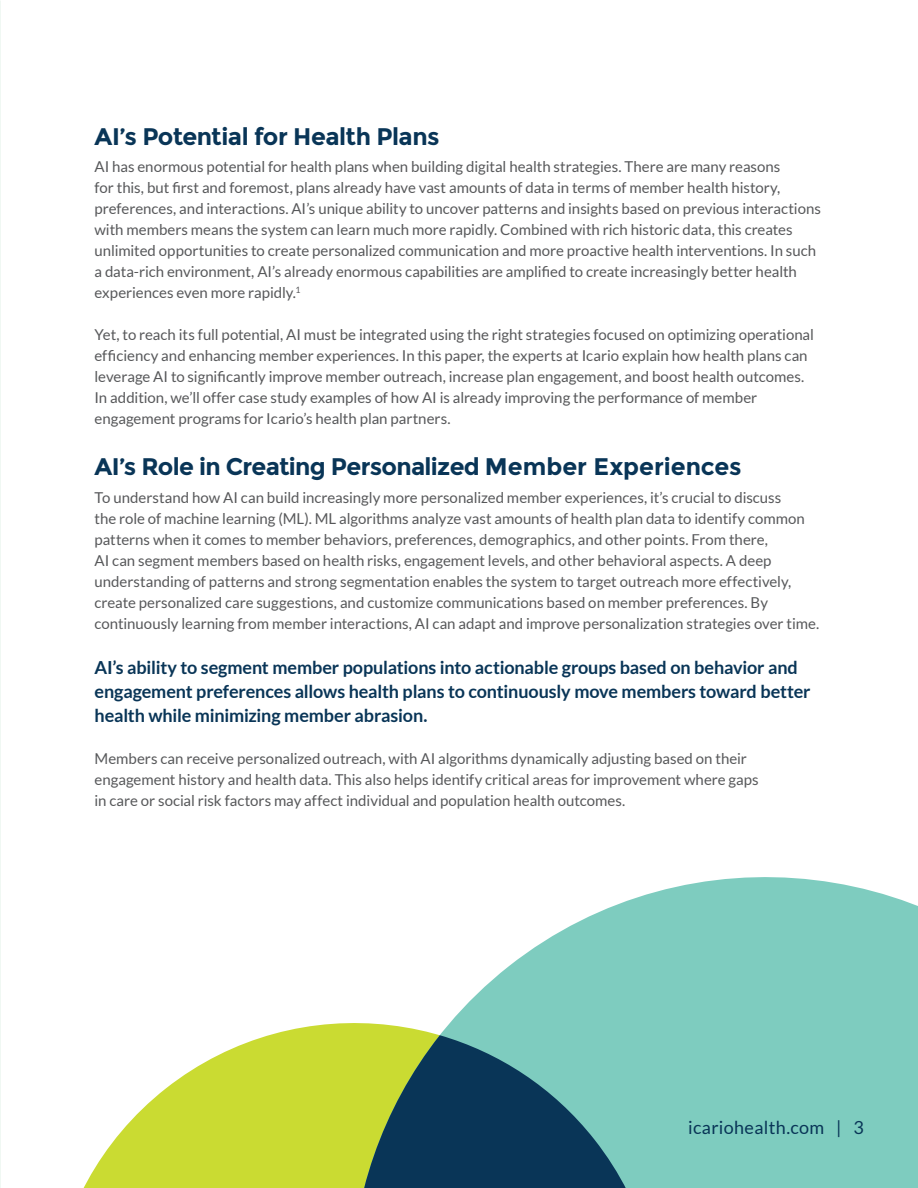
<style>
.page{position:relative;width:918px;height:1188px;background:#fff}
.page>*{position:absolute;margin:0;border:0;box-sizing:border-box;transform-origin:0 0}
.t1{font:700 24px "Montserrat";letter-spacing:-.025em;color:#093557}
.t2{font:700 18px/24px "Lato";letter-spacing:-.005em;color:#093557}
.t3{font:18px "Lato";letter-spacing:.02em;color:#093557}
.t4{font:15px/21px "Lato";color:#57585a}
</style>
<div class="page">
<svg style="left:0;top:1px;width:1px;height:406px"></svg>
<svg style="left:83px;top:1028px;width:215px;height:160px;fill:#cadb32"></svg>
<svg style="left:298px;top:877px;width:620px;height:311px;fill:#7eccbf"></svg>
<svg style="left:319px;top:1035px;width:380px;height:153px;background:#5b8e75"></svg>
<h1 class="t1" style="left:94px;top:122px;width:347px">AI’s Potential for Health Plans</h1>
<p class="t4" style="left:94px;top:156px;width:728px">AI has enormous potential for health plans when building digital health strategies. There are many reasons<br>for this, but first and foremost, plans already have vast amounts of data in terms of member health history, preferences, and interactions. AI’s unique ability to uncover patterns and insights based on previous interactions with members means the system can learn much more rapidly. Combined with rich historic data, this creates unlimited opportunities to create personalized communication and more proactive health interventions. In such a data-rich environment, AI’s already enormous capabilities are amplified to create increasingly better health experiences even more rapidly.<sup>1</sup></p>
<p class="t4" style="left:95px;top:324px;width:721px">Yet, to reach its full potential, AI must be integrated using the right strategies focused on optimizing operational efficiency and enhancing member experiences. In this paper, the experts at Icario explain how health plans can leverage AI to significantly improve member outreach, increase plan engagement, and boost health outcomes.<br>In addition, we’ll offer case study examples of how AI is already improving the performance of member engagement programs for Icario’s health plan partners.</p>
<h1 class="t1" style="left:94px;top:453px;width:649px">AI’s Role in Creating Personalized Member Experiences</h1>
<p class="t4" style="left:94px;top:487px;width:726px">To understand how AI can build increasingly more personalized member experiences, it’s crucial to discuss<br>the role of machine learning (ML). ML algorithms analyze vast amounts of health plan data to identify common patterns when it comes to member behaviors, preferences, demographics, and other points. From there,<br>AI can segment members based on health risks, engagement levels, and other behavioral aspects. A deep understanding of patterns and strong segmentation enables the system to target outreach more effectively, create personalized care suggestions, and customize communications based on member preferences. By continuously learning from member interactions, AI can adapt and improve personalization strategies over time.</p>
<p class="t2" style="left:94px;top:655px;width:718px">AI’s ability to segment member populations into actionable groups based on behavior and engagement preferences allows health plans to continuously move members toward better health while minimizing member abrasion.</p>
<p class="t4" style="left:94px;top:748px;width:666px">Members can receive personalized outreach, with AI algorithms dynamically adjusting based on their engagement history and health data. This also helps identify critical areas for improvement where gaps in care or social risk factors may affect individual and population health outcomes.</p>
<p class="t3" style="left:688px;top:1117px;width:177px">icariohealth.com | 3</p>
</div>
